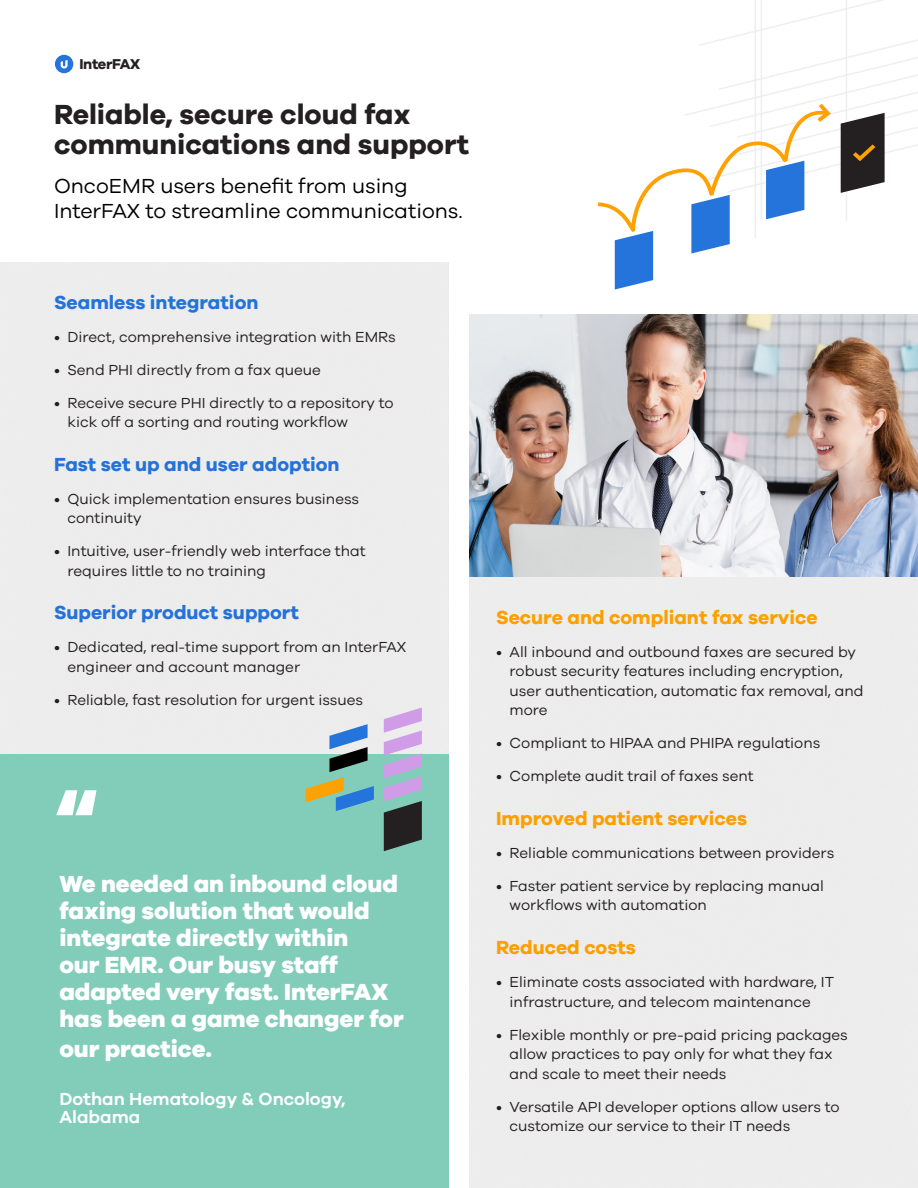
<style>
.page{position:relative;width:918px;height:1188px;background:#fff}
.page>*{position:absolute;margin:0;border:0;box-sizing:border-box;transform-origin:0 0}
.t1{font:800 81px "Galano Grotesque";color:#fff}
.t2{font:700 28.5px/30px "Galano Grotesque";color:#241f20}
.t3{font:800 24px/27px "Galano Grotesque";color:#fff}
.t4{font:21px/25.5px "Galano Grotesque";color:#000}
.t5{font:700 19.5px "Galano Grotesque";color:#2574db}
.t6{font:700 19.5px "Galano Grotesque";color:#ffa100}
.t7{font:600 18px/18px "Galano Grotesque";color:#fff}
.t8{font:15px/19.5px "Galano Grotesque";color:#241f20}
.t9{font:700 14.7px "Galano Grotesque";letter-spacing:-.02em;color:#241f20}
</style>
<div class="page">
<svg style="left:55px;top:55px;width:18px;height:18px"></svg>
<div style="left:0;top:252px;width:462px;height:564px;background:#efefef"></div>
<img style="left:469px;top:314px;width:449px;height:253px">
<svg style="left:700px;top:0;width:218px;height:221px"></svg>
<div style="left:456px;top:567px;width:462px;height:621px;background:#efefef"></div>
<div style="left:0;top:755px;width:449px;height:433px;background:#82cdba"></div>
<svg style="left:384px;top:708px;width:38px;height:143px"></svg>
<svg style="left:306px;top:724px;width:68px;height:87px"></svg>
<svg style="left:598px;top:104px;width:233px;height:186px"></svg>
<svg style="left:841px;top:113px;width:44px;height:80px;background:#49423e"></svg>
<p class="t9" style="left:79px;top:55px;width:63px">InterFAX</p>
<h2 class="t2" style="left:54px;top:98px;width:417px">Reliable, secure cloud fax communications and support</h2>
<h3 class="t4" style="left:54px;top:172px;width:410px">OncoEMR users benefit from using<br>InterFAX to streamline communications.</h3>
<h3 class="t5" style="left:54px;top:290px;width:206px">Seamless integration</h3>
<p class="t8" style="left:54px;top:326px;width:343px">• Direct, comprehensive integration with EMRs</p>
<p class="t8" style="left:54px;top:359px;width:269px">• Send PHI directly from a fax queue</p>
<p class="t8" style="left:68px;top:392px;width:328px;text-indent:-14px">• Receive secure PHI directly to a repository to kick off a sorting and routing workflow</p>
<h3 class="t5" style="left:54px;top:452px;width:287px">Fast set up and user adoption</h3>
<p class="t8" style="left:68px;top:488px;width:293px;text-indent:-14px">• Quick implementation ensures business continuity</p>
<p class="t8" style="left:68px;top:541px;width:300px;text-indent:-14px">• Intuitive, user-friendly web interface that requires little to no training</p>
<h3 class="t5" style="left:54px;top:601px;width:247px">Superior product support</h3>
<p class="t8" style="left:68px;top:637px;width:340px;text-indent:-14px">• Dedicated, real-time support from an InterFAX engineer and account manager</p>
<p class="t8" style="left:54px;top:690px;width:311px">• Reliable, fast resolution for urgent issues</p>
<h1 class="t1" style="left:54px;top:766px;width:46px">“</h1>
<h3 class="t3" style="left:59px;top:869px;width:346px">We needed an inbound cloud faxing solution that would integrate directly within<br>our EMR. Our busy staff adapted very fast. InterFAX has been a game changer for</h3>
<h3 class="t3" style="left:59px;top:1034px;width:154px">our practice.</h3>
<p class="t7" style="left:59px;top:1089px;width:288px">Dothan Hematology &amp; Oncology,<br>Alabama</p>
<h3 class="t6" style="left:496px;top:605px;width:323px">Secure and compliant fax service</h3>
<p class="t8" style="left:510px;top:641px;width:355px;text-indent:-14px">• All inbound and outbound faxes are secured by robust security features including encryption, user authentication, automatic fax removal, and more</p>
<p class="t8" style="left:496px;top:733px;width:326px">• Compliant to HIPAA and PHIPA regulations</p>
<p class="t8" style="left:496px;top:766px;width:259px">• Complete audit trail of faxes sent</p>
<h3 class="t6" style="left:496px;top:806px;width:253px">Improved patient services</h3>
<p class="t8" style="left:496px;top:843px;width:340px">• Reliable communications between providers</p>
<p class="t8" style="left:510px;top:876px;width:316px;text-indent:-14px">• Faster patient service by replacing manual workflows with automation</p>
<h3 class="t6" style="left:496px;top:935px;width:141px">Reduced costs</h3>
<p class="t8" style="left:510px;top:972px;width:326px;text-indent:-14px">• Eliminate costs associated with hardware, IT infrastructure, and telecom maintenance</p>
<p class="t8" style="left:510px;top:1024px;width:340px;text-indent:-14px">• Flexible monthly or pre-paid pricing packages allow practices to pay only for what they fax and scale to meet their needs</p>
<p class="t8" style="left:510px;top:1096px;width:332px;text-indent:-14px">• Versatile API developer options allow users to customize our service to their IT needs</p>
</div>
